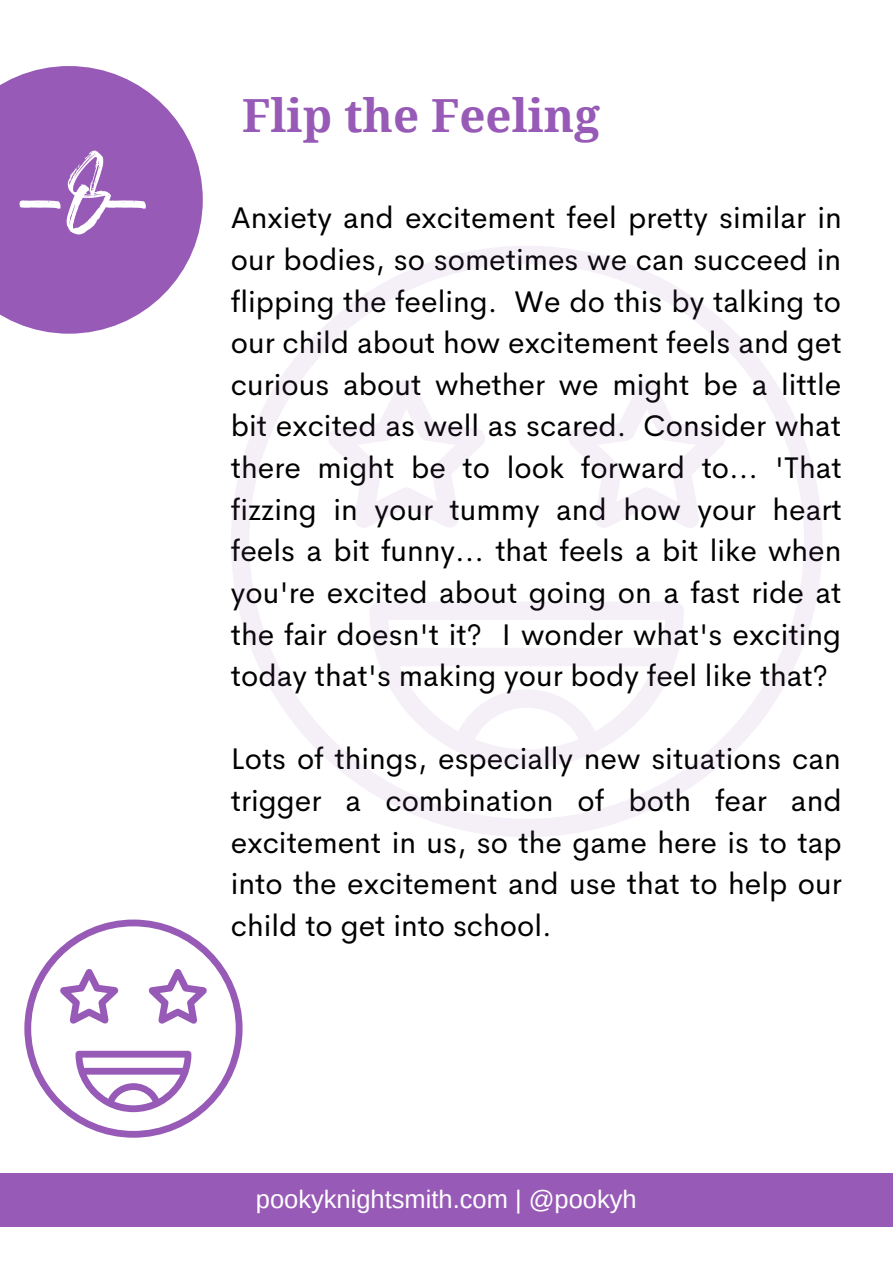
<style>
.page{position:relative;width:893px;height:1264px;background:#fff}
.page>*{position:absolute;margin:0;border:0;box-sizing:border-box;transform-origin:0 0}
.t1{font:76.5px "Brightwall";color:#fff}
.t2{font:700 45.75px "Droid Serif";color:#975ab6}
.t3{font:30px/41.5px "Cerebri Sans";color:#000;text-align:justify}
.t4{font:25.5px "Arimo";color:#fff}
</style>
<div class="page">
<div style="left:0;top:1173px;width:892px;height:54px;background:#975ab6"></div>
<svg style="left:0;top:66px;width:203px;height:268px;fill:#975ab6"></svg>
<svg style="left:24px;top:919px;width:218px;height:218px"></svg>
<svg style="left:75px;top:1050px;width:116px;height:62px"></svg>
<svg style="left:231px;top:246px;width:591px;height:591px"></svg>
<svg style="left:369px;top:601px;width:314px;height:167px"></svg>
<h1 class="t1" style="left:20px;top:172px;width:132px">-8-</h1>
<h2 class="t2" style="left:242px;top:89px;width:359px">Flip the Feeling</h2>
<p class="t3" style="left:231px;top:197px;width:612px">Anxiety and excitement feel pretty similar in our bodies, so sometimes we can succeed in flipping the feeling. We do this by talking to our child about how excitement feels and get curious about whether we might be a little bit excited as well as scared. Consider what there might be to look forward to... 'That fizzing in your tummy and how your heart feels a bit funny... that feels a bit like when you're excited about going on a fast ride at the fair doesn't it? I wonder what's exciting today that's making your body feel like that?</p>
<p class="t3" style="left:231px;top:738px;width:612px">Lots of things, especially new situations can trigger a combination of both fear and excitement in us, so the game here is to tap into the excitement and use that to help our child to get into school.</p>
<p class="t4" style="left:256px;top:1185px;width:382px">pookyknightsmith.com | @pookyh</p>
</div>
